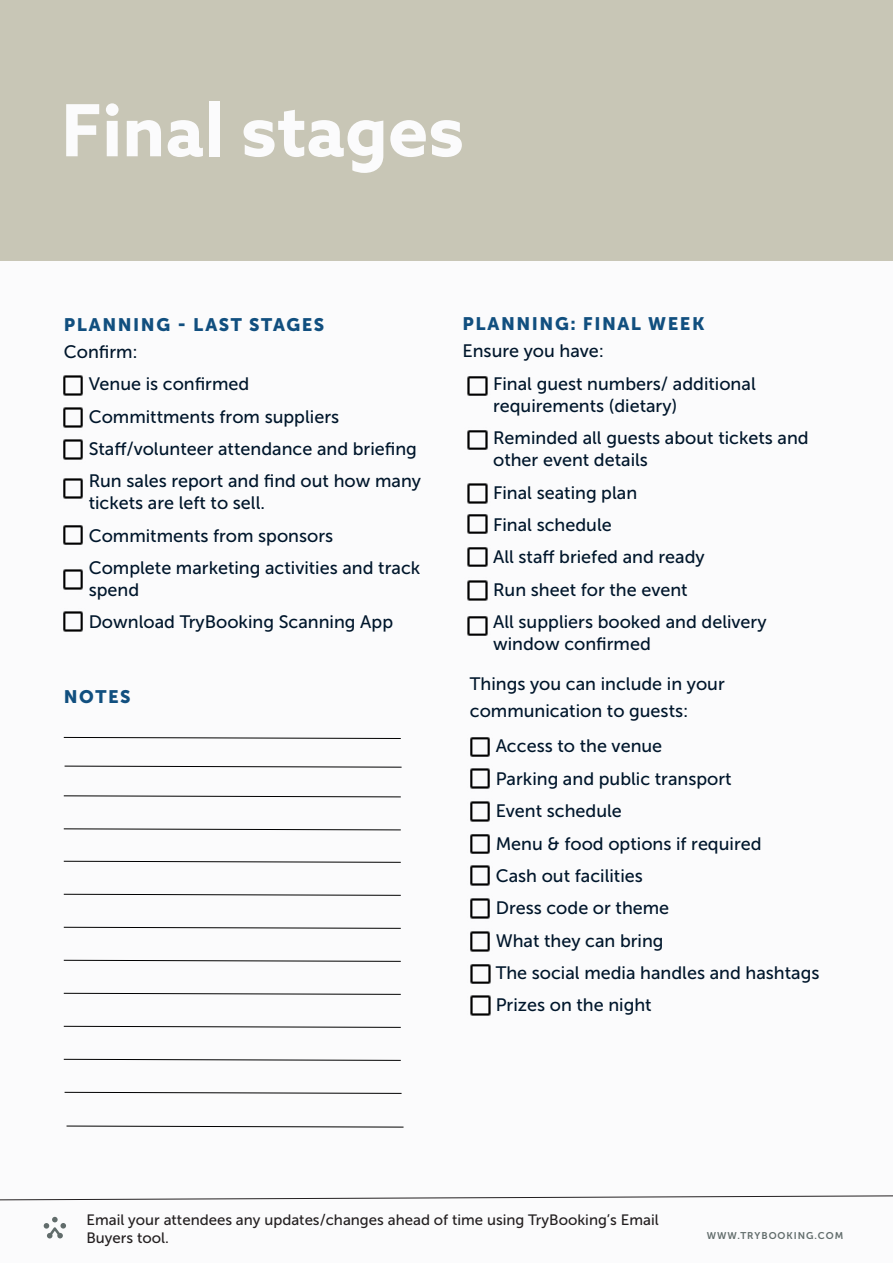
<style>
.page{position:relative;width:893px;height:1263px;background:#fbfbfc}
.page>*{position:absolute;margin:0;border:0;box-sizing:border-box;transform-origin:0 0}
.TB_Heading_1{font:700 72px "Azo Sans";color:#fbfbfc}
.TB_Body_text{font:18px/21.8px "Museo Sans 500";color:#00162b}
.TB_Heading_2{font:18px/27px "Museo Sans 900";letter-spacing:.085em;color:#114f7f}
.TB_Heading_2-2{font:18px/27px "Museo Sans 500";color:#00162b}
.t1{font:15px/18px "Museo Sans 500";color:#231f20}
.t2{font:9.75px "Museo Sans 700";letter-spacing:.1em;color:#616c6b}
.s1{font-family:"Museo Sans 500";color:#00162b}
</style>
<div class="page">
<svg style="left:44px;top:1217px;width:22px;height:21px"></svg>
<svg style="left:0;top:1195px;width:893px;height:6px"></svg>
<img style="left:63px;top:478px;width:20px;height:21px">
<img style="left:63px;top:439px;width:20px;height:21px">
<img style="left:63px;top:407px;width:20px;height:21px">
<img style="left:63px;top:375px;width:20px;height:21px">
<img style="left:467px;top:376px;width:21px;height:20px">
<img style="left:467px;top:547px;width:21px;height:20px">
<img style="left:467px;top:430px;width:21px;height:20px">
<svg style="left:63px;top:860px;width:338px;height:3px"></svg>
<svg style="left:63px;top:992px;width:338px;height:3px"></svg>
<svg style="left:63px;top:959px;width:338px;height:3px"></svg>
<svg style="left:63px;top:926px;width:338px;height:3px"></svg>
<svg style="left:63px;top:893px;width:338px;height:3px"></svg>
<svg style="left:63px;top:1025px;width:338px;height:3px"></svg>
<svg style="left:63px;top:1058px;width:338px;height:3px"></svg>
<svg style="left:64px;top:1091px;width:338px;height:3px"></svg>
<img style="left:467px;top:483px;width:21px;height:21px">
<img style="left:467px;top:514px;width:21px;height:20px">
<img style="left:63px;top:525px;width:20px;height:20px">
<img style="left:63px;top:569px;width:20px;height:21px">
<img style="left:467px;top:580px;width:21px;height:21px">
<img style="left:470px;top:801px;width:20px;height:21px">
<img style="left:470px;top:737px;width:20px;height:20px">
<img style="left:470px;top:768px;width:20px;height:21px">
<img style="left:470px;top:834px;width:20px;height:20px">
<img style="left:470px;top:931px;width:20px;height:21px">
<img style="left:470px;top:865px;width:20px;height:21px">
<img style="left:470px;top:898px;width:20px;height:21px">
<img style="left:470px;top:964px;width:21px;height:20px">
<img style="left:470px;top:995px;width:21px;height:21px">
<img style="left:467px;top:616px;width:21px;height:20px">
<svg style="left:63px;top:795px;width:338px;height:3px"></svg>
<svg style="left:63px;top:828px;width:338px;height:3px"></svg>
<div style="left:0;top:0;width:893px;height:260px;background:#cccab9"></div>
<svg style="left:66px;top:1125px;width:338px;height:3px"></svg>
<img style="left:63px;top:611px;width:20px;height:21px">
<svg style="left:64px;top:765px;width:338px;height:3px"></svg>
<svg style="left:63px;top:737px;width:338px;height:2px"></svg>
<p class="TB_Heading_1" style="left:61px;top:83px;width:404px">Final stages</p>
<p class="TB_Heading_2" style="left:64px;top:311px;width:262px">PLANNING - LAST STAGES<br><span class="s1">Confirm:</span></p>
<p class="TB_Body_text" style="left:89px;top:373px;width:162px">Venue is confirmed</p>
<p class="TB_Body_text" style="left:89px;top:406px;width:252px">Committments from suppliers</p>
<p class="TB_Body_text" style="left:89px;top:438px;width:330px">Staff/volunteer attendance and briefing</p>
<p class="TB_Body_text" style="left:89px;top:470px;width:334px">Run sales report and find out how many tickets are left to sell.</p>
<p class="TB_Body_text" style="left:89px;top:524px;width:246px">Commitments from sponsors</p>
<p class="TB_Body_text" style="left:89px;top:557px;width:333px">Complete marketing activities and track spend</p>
<p class="TB_Body_text" style="left:89px;top:611px;width:306px">Download TryBooking Scanning App</p>
<p class="TB_Heading_2" style="left:64px;top:683px;width:68px">NOTES</p>
<p class="TB_Heading_2" style="left:462px;top:310px;width:244px">PLANNING: FINAL WEEK<br><span class="s1">Ensure you have:</span></p>
<p class="TB_Body_text" style="left:493px;top:373px;width:264px">Final guest numbers/ additional requirements (dietary)</p>
<p class="TB_Body_text" style="left:493px;top:427px;width:317px">Reminded all guests about tickets and other event details</p>
<p class="TB_Body_text" style="left:493px;top:481px;width:146px">Final seating plan</p>
<p class="TB_Body_text" style="left:493px;top:514px;width:120px">Final schedule</p>
<p class="TB_Body_text" style="left:493px;top:546px;width:213px">All staff briefed and ready</p>
<p class="TB_Body_text" style="left:493px;top:579px;width:196px">Run sheet for the event</p>
<p class="TB_Body_text" style="left:493px;top:611px;width:275px">All suppliers booked and delivery window confirmed</p>
<p class="TB_Heading_2-2" style="left:470px;top:670px;width:256px">Things you can include in your communication to guests:</p>
<p class="TB_Body_text" style="left:496px;top:735px;width:168px">Access to the venue</p>
<p class="TB_Body_text" style="left:496px;top:768px;width:238px">Parking and public transport</p>
<p class="TB_Body_text" style="left:496px;top:800px;width:128px">Event schedule</p>
<p class="TB_Body_text" style="left:496px;top:832px;width:267px">Menu &amp; food options if required</p>
<p class="TB_Body_text" style="left:496px;top:865px;width:149px">Cash out facilities</p>
<p class="TB_Body_text" style="left:496px;top:897px;width:175px">Dress code or theme</p>
<p class="TB_Body_text" style="left:496px;top:930px;width:169px">What they can bring</p>
<p class="TB_Body_text" style="left:496px;top:962px;width:325px">The social media handles and hashtags</p>
<p class="TB_Body_text" style="left:496px;top:994px;width:158px">Prizes on the night</p>
<p class="t1" style="left:86px;top:1210px;width:574px">Email your attendees any updates/changes ahead of time using TryBooking’s Email<br>Buyers tool.</p>
<p class="t2" style="left:707px;top:1230px;width:138px">WWW.TRYBOOKING.COM</p>
</div>
